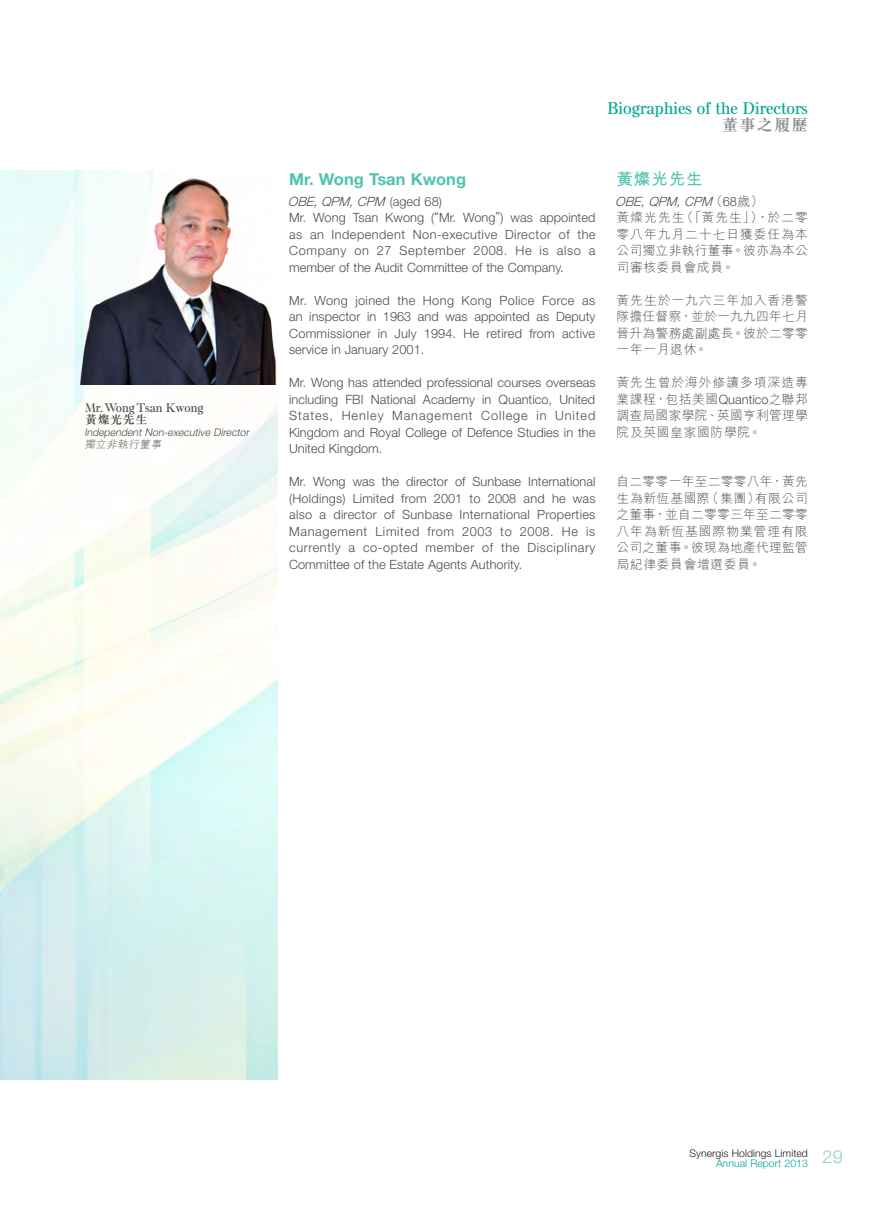
<style>
.page{position:relative;width:893px;height:1212px;background:#fff}
.page>*{position:absolute;margin:0;border:0;box-sizing:border-box;transform-origin:0 0}
.t1{font:300 18px "Helvetica Neue LT Std";color:#89d5c6}
.t2{font:600 16.5px "Else NPL Std";letter-spacing:.005em;color:#00a990}
.Heading_3{font:700 16.5px "Helvetica Neue LT Std";letter-spacing:.005em;color:#4ec4b0}
.t3{font:700 16.5px "M Sung HK";letter-spacing:.055em;color:#8a8c8f}
.C_Heading_3{font:700 16.5px "M Hei HK";letter-spacing:.055em;color:#4ec4b0}
.Body_Text{font:300 12.75px/16.5px "Helvetica Neue LT Std";letter-spacing:.005em;color:#4b4c4d;text-align:justify}
.C_Body_Text{font:300 12.75px/16.5px "M Hei HK";letter-spacing:.055em;color:#4b4c4d;text-align:justify}
.Body_Text-2{font:italic 300 12.75px "Helvetica Neue LT Std";color:#4b4c4d}
.C_Body_Text-2{font:italic 300 12.75px "Helvetica Neue LT Std";color:#4b4c4d}
.Body_Text-3{font:600 12px "Else NPL Std";letter-spacing:.005em;color:#4b4c4d}
.Body_Text-4{font:700 12px "M Sung HK";letter-spacing:.055em;color:#4b4c4d}
.Body_Text-5{font:italic 300 10.5px "Helvetica Neue LT Std";color:#4b4c4d}
.t4{font:300 10.5px "Helvetica Neue LT Std";letter-spacing:.005em;color:#231f20}
.t5{font:300 10.5px "Helvetica Neue LT Std";letter-spacing:.005em;color:#00a990}
.Body_Text-6{font:italic 300 10.5px "M Hei HK";color:#4b4c4d}
.s1{font-style:normal}
.s2{font-family:"M Hei HK";font-style:normal}
.s3{font-family:"Helvetica Neue LT Std"}
</style>
<div class="page">
<img style="left:0;top:170px;width:278px;height:909px">
<img style="left:74px;top:175px;width:204px;height:209px">
<p class="Body_Text-3" style="left:85px;top:401px;width:120px">Mr. Wong Tsan Kwong</p>
<p class="Body_Text-4" style="left:85px;top:414px;width:64px">黃燦光先生</p>
<p class="Body_Text-5" style="left:84px;top:426px;width:168px">Independent Non-executive Director</p>
<p class="Body_Text-6" style="left:84px;top:439px;width:80px">獨立非執行董事</p>
<p class="Heading_3" style="left:289px;top:169px;width:179px">Mr. Wong Tsan Kwong</p>
<p class="Body_Text-2" style="left:288px;top:193px;width:156px">OBE,QPM,CPM <span class="s1">( a g e d 6 8 )</span></p>
<p class="Body_Text" style="left:289px;top:209px;width:308px">Mr. Wong Tsan Kwong (“Mr. Wong”) was appointed as an Independent Non-executive Director of the Company on 27 September 2008. He is also a member of the Audit Committee of the Company.</p>
<p class="Body_Text" style="left:289px;top:292px;width:308px">Mr. Wong joined the Hong Kong Police Force as an inspector in 1963 and was appointed as Deputy Commissioner in July 1994. He retired from active service in January 2001.</p>
<p class="Body_Text" style="left:289px;top:374px;width:308px">Mr. Wong has attended professional courses overseas including FBI National Academy in Quantico, United States, Henley Management College in United Kingdom and Royal College of Defence Studies in the United Kingdom.</p>
<p class="Body_Text" style="left:289px;top:473px;width:308px">Mr. Wong was the director of Sunbase International (Holdings) Limited from 2001 to 2008 and he was also a director of Sunbase International Properties Management Limited from 2003 to 2008. He is currently a co-opted member of the Disciplinary Committee of the Estate Agents Authority.</p>
<p class="t2" style="left:607px;top:98px;width:202px">Biographies of the Directors</p>
<p class="t3" style="left:722px;top:116px;width:87px">董事之履歷</p>
<p class="C_Heading_3" style="left:617px;top:167px;width:87px">黃燦光先生</p>
<p class="C_Body_Text-2" style="left:615px;top:193px;width:149px">OBE,QPM,CPM<span class="s2">（</span> <span class="s1">6 8</span> <span class="s2">歲）</span></p>
<p class="C_Body_Text" style="left:617px;top:209px;width:193px">黃燦光先生（「黃先生」），於二零零八年九月二十七日獲委任為本公司獨立非執行董事。彼亦為本公司審核委員會成員。</p>
<p class="C_Body_Text" style="left:617px;top:291px;width:193px">黃先生於一九六三年加入香港警隊擔任督察，並於一九九四年七月晉升為警務處副處長。彼於二零零一年一月退休。</p>
<p class="C_Body_Text" style="left:617px;top:374px;width:193px">黃先生曾於海外修讀多項深造專業課程，包括美國<span class="s3">Quantico</span>之聯邦調查局國家學院、英國亨利管理學院及英國皇家國防學院。</p>
<p class="C_Body_Text" style="left:617px;top:473px;width:193px">自二零零一年至二零零八年，黃先生為新恆基國際（集團）有限公司之董事，並自二零零三年至二零零八年為新恆基國際物業管理有限公司之董事。彼現為地產代理監管局紀律委員會增選委員。</p>
<p class="t4" style="left:690px;top:1146px;width:120px">Synergis Holdings Limited</p>
<p class="t5" style="left:716px;top:1157px;width:93px">Annual Report 2013</p>
<h1 class="t1" style="left:822px;top:1145px;width:22px">29</h1>
</div>
